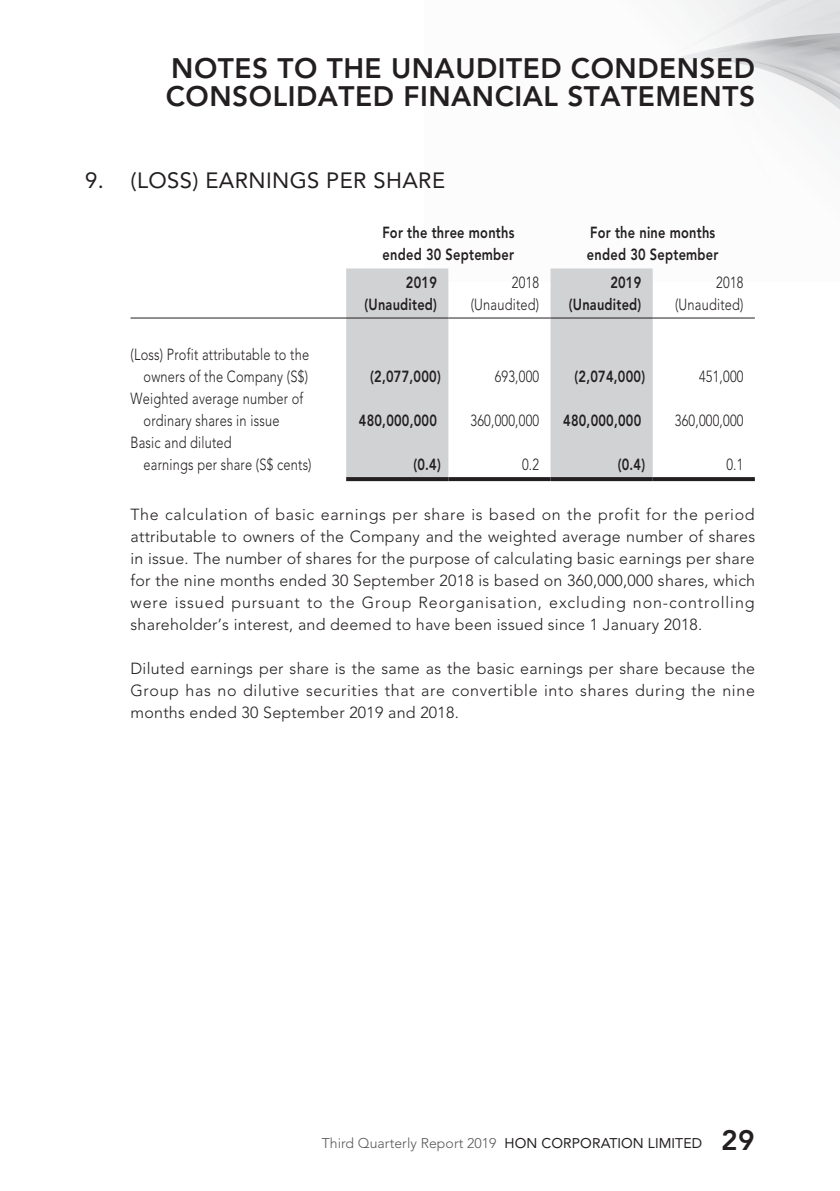
<style>
.page{position:relative;width:840px;height:1191px;background:#fff}
.page>*{position:absolute;margin:0;border:0;box-sizing:border-box;transform-origin:0 0}
.t1{font:800 28px/28px "Avenir LT Std";letter-spacing:.02em;color:#231f20}
.t2{font:22px "Avenir LT Std";letter-spacing:.015em;color:#231f20}
.t3{font:300 16px/22px "Avenir LT Std";letter-spacing:.015em;color:#231f20;text-align:justify}
.t4{font:300 16px/22px "Avenir LT Std";letter-spacing:.015em;color:#231f20;scale:.8 1}
.t5{font:800 16px "Avenir LT Std";letter-spacing:.02em;color:#231f20;scale:.8 1}
.t6{font:300 14px "Avenir LT Std";letter-spacing:.005em;color:#57585a}
.s1{font-weight:400;color:#231f20}
</style>
<div class="page">
<img style="left:652px;top:0;width:187px;height:282px">
<svg style="left:346px;top:268px;width:306px;height:209px;fill:#d1d2d4"></svg>
<hr style="left:130px;top:317px;width:216px;height:1px;background:#231f20">
<hr style="left:346px;top:317px;width:102px;height:1px;background:#231f20">
<hr style="left:448px;top:317px;width:102px;height:1px;background:#231f20">
<hr style="left:550px;top:317px;width:102px;height:1px;background:#231f20">
<hr style="left:652px;top:317px;width:102px;height:1px;background:#231f20">
<svg style="left:346px;top:477px;width:102px;height:4px"></svg>
<svg style="left:448px;top:477px;width:102px;height:4px"></svg>
<svg style="left:550px;top:477px;width:102px;height:4px"></svg>
<svg style="left:652px;top:477px;width:102px;height:4px"></svg>
<h1 class="t1" style="left:166px;top:54px;width:590px">NOTES TO THE UNAUDITED CONDENSED<br>CONSOLIDATED FINANCIAL STATEMENTS</h1>
<h2 class="t2" style="left:85px;top:168px;width:361px">9. (LOSS) EARNINGS PER SHARE</h2>
<p class="t5" style="left:382px;top:223px;width:166px">For the three months</p>
<p class="t5" style="left:589px;top:223px;width:158px">For the nine months</p>
<p class="t5" style="left:382px;top:245px;width:166px">ended 30 September</p>
<p class="t5" style="left:586px;top:245px;width:166px">ended 30 September</p>
<p class="t5" style="left:406px;top:273px;width:40px">2019</p>
<p class="t4" style="left:511px;top:271px;width:36px">2018</p>
<p class="t5" style="left:610px;top:273px;width:40px">2019</p>
<p class="t4" style="left:715px;top:271px;width:36px">2018</p>
<p class="t5" style="left:364px;top:295px;width:92px">(Unaudited)</p>
<p class="t4" style="left:470px;top:293px;width:87px">(Unaudited)</p>
<p class="t5" style="left:568px;top:295px;width:92px">(Unaudited)</p>
<p class="t4" style="left:674px;top:293px;width:87px">(Unaudited)</p>
<p class="t4" style="left:130px;top:343px;width:225px;text-align:right">(Loss) Profit attributable to the owners of the Company (S$)</p>
<p class="t5" style="left:370px;top:367px;width:90px">(2,077,000)</p>
<p class="t4" style="left:494px;top:365px;width:57px">693,000</p>
<p class="t5" style="left:574px;top:367px;width:90px">(2,074,000)</p>
<p class="t4" style="left:698px;top:365px;width:57px">451,000</p>
<p class="t4" style="left:143px;top:387px;width:201px;text-indent:-13px">Weighted average number of ordinary shares in issue</p>
<p class="t5" style="left:358px;top:411px;width:99px">480,000,000</p>
<p class="t4" style="left:470px;top:409px;width:87px">360,000,000</p>
<p class="t5" style="left:563px;top:411px;width:99px">480,000,000</p>
<p class="t4" style="left:674px;top:409px;width:87px">360,000,000</p>
<p class="t4" style="left:143px;top:431px;width:211px;text-indent:-13px">Basic and diluted<br>earnings per share (S$ cents)</p>
<p class="t5" style="left:413px;top:455px;width:36px">(0.4)</p>
<p class="t4" style="left:522px;top:453px;width:23px">0.2</p>
<p class="t5" style="left:617px;top:455px;width:36px">(0.4)</p>
<p class="t4" style="left:726px;top:453px;width:23px">0.1</p>
<p class="t3" style="left:130px;top:503px;width:625px">The calculation of basic earnings per share is based on the profit for the period attributable to owners of the Company and the weighted average number of shares in issue. The number of shares for the purpose of calculating basic earnings per share for the nine months ended 30 September 2018 is based on 360,000,000 shares, which were issued pursuant to the Group Reorganisation, excluding non-controlling shareholder’s interest, and deemed to have been issued since 1 January 2018.</p>
<p class="t3" style="left:130px;top:657px;width:625px">Diluted earnings per share is the same as the basic earnings per share because the Group has no dilutive securities that are convertible into shares during the nine months ended 30 September 2019 and 2018.</p>
<p class="t6" style="left:321px;top:1135px;width:382px">Third Quarterly Report 2019 <span class="s1">HON CORPORATION LIMITED</span></p>
<h1 class="t1" style="left:720px;top:1126px;width:35px">29</h1>
</div>
